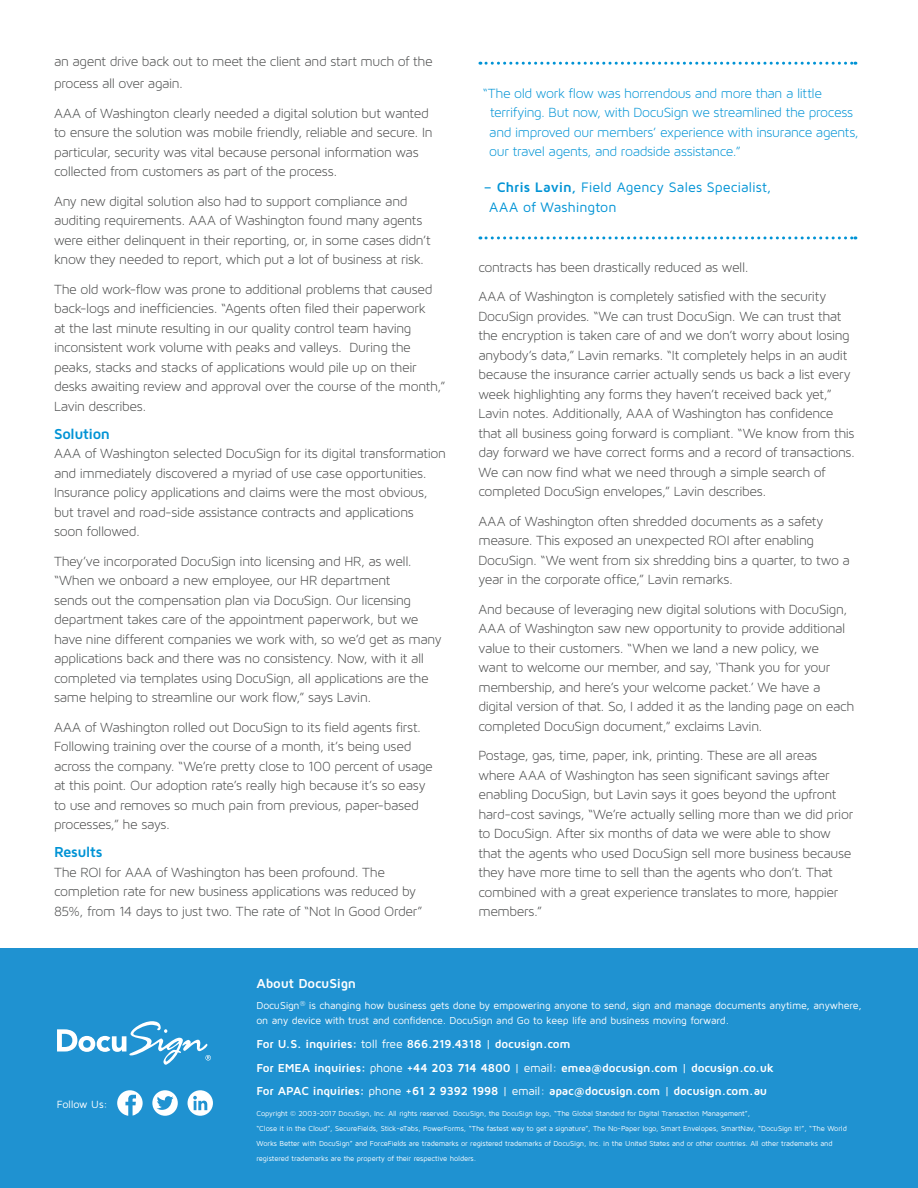
<style>
.page{position:relative;width:918px;height:1188px;background:#fff}
.page>*{position:absolute;margin:0;border:0;box-sizing:border-box;transform-origin:0 0}
.t1{font:700 15px "Maven Pro";letter-spacing:-.035em;color:#0093d5}
.t2{font:14.25px/19.5px "Maven Pro Light 300";letter-spacing:-.025em;color:#4a4b4b}
.quote{font:14.25px/19.5px "Maven Pro Light 300";letter-spacing:-.025em;color:#0093d5}
.quote-2{font:14.25px/19.5px "Maven Pro";letter-spacing:-.005em;color:#0093d5}
.Footer_Headline{font:700 13.5px "Maven Pro";letter-spacing:-.015em;color:#fff}
.Footnote{font:700 12px "Maven Pro";letter-spacing:-.02em;color:#fff}
.Footnote-2{font:10.8px "Maven Pro";letter-spacing:-.02em;color:#fff}
.Footnote-3{font:10.5px/15px "Maven Pro";letter-spacing:-.02em;color:#fff}
.copyright{font:7.5px/15px "Maven Pro";letter-spacing:-.02em;color:#fff}
.s1{font-weight:500}
.s2{font-weight:700}
.s3{font-weight:400}
</style>
<div class="page">
<svg style="left:480px;top:62px;width:376px;height:3px"></svg>
<svg style="left:480px;top:236px;width:376px;height:3px"></svg>
<div style="left:0;top:948px;width:918px;height:240px;background:#1f92d1"></div>
<svg style="left:57px;top:1021px;width:154px;height:44px"></svg>
<svg style="left:188px;top:1090px;width:25px;height:26px"></svg>
<svg style="left:152px;top:1090px;width:26px;height:26px"></svg>
<svg style="left:117px;top:1090px;width:26px;height:26px"></svg>
<p class="t2" style="left:54px;top:50px;width:380px;line-height:22.5px">an agent drive back out to meet the client and start much of the process all over again.</p>
<p class="t2" style="left:54px;top:103px;width:380px">AAA of Washington clearly needed a digital solution but wanted to ensure the solution was mobile friendly, reliable and secure. In particular, security was vital because personal information was collected from customers as part of the process.</p>
<p class="t2" style="left:54px;top:191px;width:378px">Any new digital solution also had to support compliance and auditing requirements. AAA of Washington found many agents were either delinquent in their reporting, or, in some cases didn’t know they needed to report, which put a lot of business at risk.</p>
<p class="t2" style="left:54px;top:279px;width:393px">The old work-flow was prone to additional problems that caused back-logs and inefficiencies. “Agents often filed their paperwork<br>at the last minute resulting in our quality control team having inconsistent work volume with peaks and valleys. During the peaks, stacks and stacks of applications would pile up on their desks awaiting review and approval over the course of the month,” Lavin describes.</p>
<p class="t1" style="left:54px;top:424px;width:58px">Solution</p>
<p class="t2" style="left:54px;top:443px;width:394px">AAA of Washington selected DocuSign for its digital transformation and immediately discovered a myriad of use case opportunities.<br>Insurance policy applications and claims were the most obvious, but travel and road-side assistance contracts and applications soon followed.</p>
<p class="t2" style="left:54px;top:551px;width:389px">They’ve incorporated DocuSign into licensing and HR, as well. “When we onboard a new employee, our HR department<br>sends out the compensation plan via DocuSign. Our licensing department takes care of the appointment paperwork, but we have nine different companies we work with, so we’d get as many applications back and there was no consistency. Now, with it all completed via templates using DocuSign, all applications are the same helping to streamline our work flow,” says Lavin.</p>
<p class="t2" style="left:54px;top:717px;width:380px">AAA of Washington rolled out DocuSign to its field agents first.<br>Following training over the course of a month, it’s being used across the company. “We’re pretty close to 100 percent of usage at this point. Our adoption rate’s really high because it’s so easy to use and removes so much pain from previous, paper-based processes,” he says.</p>
<p class="t1" style="left:54px;top:842px;width:50px">Results</p>
<p class="t2" style="left:54px;top:862px;width:370px">The ROI for AAA of Washington has been profound. The completion rate for new business applications was reduced by<br>85%, from 14 days to just two. The rate of “Not In Good Order”</p>
<p class="quote" style="left:489px;top:83px;width:371px;text-indent:-6px">“The old work flow was horrendous and more than a little terrifying. But now, with DocuSign we streamlined the process and improved our members’ experience with insurance agents, our travel agents, and roadside assistance.”</p>
<p class="quote-2" style="left:489px;top:177px;width:284px;text-indent:-5px"><span class="s1">–</span> <span class="s2">Chris Lavin,</span> Field Agency Sales Specialist,<br>AAA of Washington</p>
<p class="t2" style="left:478px;top:257px;width:272px">contracts has been drastically reduced as well.</p>
<p class="t2" style="left:478px;top:287px;width:378px">AAA of Washington is completely satisfied with the security DocuSign provides. “We can trust DocuSign. We can trust that the encryption is taken care of and we don’t worry about losing anybody’s data,” Lavin remarks. “It completely helps in an audit because the insurance carrier actually sends us back a list every week highlighting any forms they haven’t received back yet,” Lavin notes. Additionally, AAA of Washington has confidence that all business going forward is compliant. “We know from this day forward we have correct forms and a record of transactions.<br>We can now find what we need through a simple search of completed DocuSign envelopes,” Lavin describes.</p>
<p class="t2" style="left:478px;top:511px;width:373px">AAA of Washington often shredded documents as a safety measure. This exposed an unexpected ROI after enabling DocuSign. “We went from six shredding bins a quarter, to two a year in the corporate office,” Lavin remarks.</p>
<p class="t2" style="left:478px;top:599px;width:377px">And because of leveraging new digital solutions with DocuSign, AAA of Washington saw new opportunity to provide additional value to their customers. “When we land a new policy, we<br>want to welcome our member, and say, ‘Thank you for your membership, and here’s your welcome packet.’ We have a digital version of that. So, I added it as the landing page on each completed DocuSign document,” exclaims Lavin.</p>
<p class="t2" style="left:478px;top:746px;width:376px">Postage, gas, time, paper, ink, printing. These are all areas where AAA of Washington has seen significant savings after enabling DocuSign, but Lavin says it goes beyond the upfront hard-cost savings, “We’re actually selling more than we did prior to DocuSign. After six months of data we were able to show that the agents who used DocuSign sell more business because they have more time to sell than the agents who don’t. That combined with a great experience translates to more, happier members.”</p>
<p class="Footnote-2" style="left:57px;top:1097px;width:52px">Follow Us:</p>
<p class="Footer_Headline" style="left:256px;top:974px;width:101px">About DocuSign</p>
<p class="Footnote-3" style="left:256px;top:998px;width:607px">DocuSign<sup>®</sup> is changing how business gets done by empowering anyone to send, sign and manage documents anytime, anywhere, on any device with trust and confidence. DocuSign and Go to keep life and business moving forward.</p>
<p class="Footnote" style="left:256px;top:1036px;width:316px">For U.S. inquiries: <span class="s3">toll free</span> 866.219.4318 <span class="s3">|</span> docusign.com</p>
<p class="Footnote" style="left:256px;top:1060px;width:519px">For EMEA inquiries: <span class="s3">phone</span> +44 203 714 4800 <span class="s3">| email:</span> emea@docusign.com <span class="s3">|</span> docusign.co.uk</p>
<p class="Footnote" style="left:256px;top:1084px;width:512px">For APAC inquiries: <span class="s3">phone</span> +61 2 9392 1998 <span class="s3">| email:</span> apac@docusign.com <span class="s3">|</span> docusign.com.au</p>
<p class="copyright" style="left:256px;top:1106px;width:592px">Copyright © 2003-2017 DocuSign, Inc. All rights reserved. DocuSign, the DocuSign logo, “The Global Standard for Digital Transaction Management”,<br>“Close it in the Cloud”, SecureFields, Stick-eTabs, PowerForms, “The fastest way to get a signature”, The No-Paper logo, Smart Envelopes, SmartNav, “DocuSign It!”, “The World Works Better with DocuSign” and ForceFields are trademarks or registered trademarks of DocuSign, Inc. in the United States and or other countries. All other trademarks and registered trademarks are the property of their respective holders.</p>
</div>
